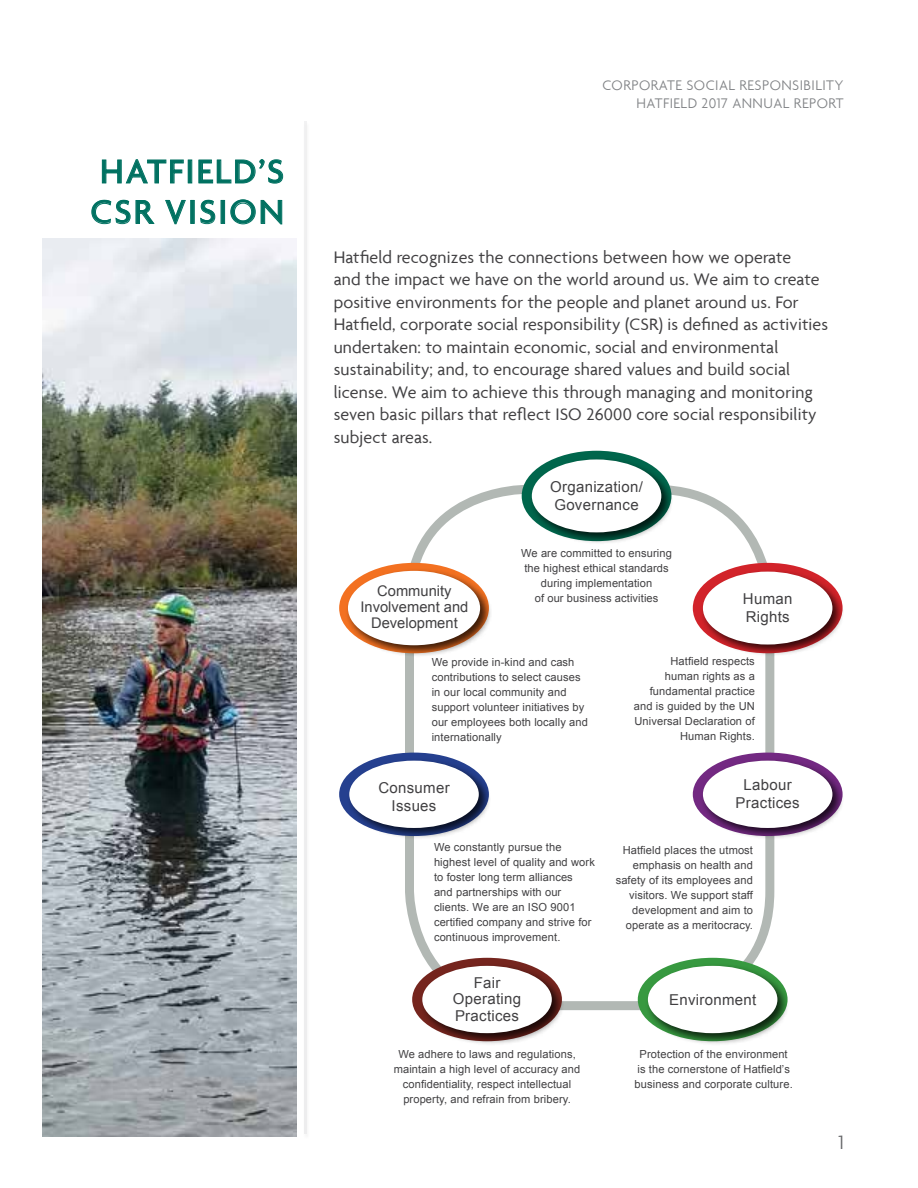
<style>
.page{position:relative;width:918px;height:1188px;background:#fff}
.page>*{position:absolute;margin:0;border:0;box-sizing:border-box;transform-origin:0 0}
.t1{font:500 36px/40.5px "Agenda";letter-spacing:.06em;color:#007161}
.t2{font:300 21px "Agenda";color:#636466}
.t3{font:18px/22.5px "Agenda";letter-spacing:.01em;color:#414042}
.t4{font:15px/18px "Arial";letter-spacing:.02em;color:#414042;text-align:center}
.t5{font:300 15px/18px "Agenda";letter-spacing:.03em;color:#808285;text-align:right}
.t6{font:14.7px/16.2px "Arial";color:#414042;text-align:center}
.t7{font:11.1px/15px "Arial";letter-spacing:.01em;color:#414042;text-align:center}
</style>
<div class="page">
<div style="left:303px;top:121px;width:8px;height:1019px;background:#000;opacity:.06"></div>
<hr style="left:304px;top:122px;width:2px;height:1012px;background:#ededee">
<img style="left:43px;top:238px;width:254px;height:898px">
<div style="left:405px;top:485px;width:369px;height:525px;border:9px solid #b2b8b4;border-radius:115px"></div>
<div style="left:693px;top:563px;width:150px;height:90px;background:#d2232a;border-radius:50%"></div>
<div style="left:700px;top:569px;width:145px;height:88px;background:#000;opacity:.75"></div>
<div style="left:703px;top:572px;width:129px;height:73px;background:#fff;border-radius:50%"></div>
<div style="left:339px;top:563px;width:150px;height:90px;background:#f37121;border-radius:50%"></div>
<div style="left:345px;top:568px;width:147px;height:89px;background:#000;opacity:.75"></div>
<div style="left:348px;top:571px;width:132px;height:74px;background:#fff;border-radius:50%"></div>
<div style="left:339px;top:753px;width:150px;height:83px;background:#25408f;border-radius:50%"></div>
<div style="left:347px;top:758px;width:144px;height:82px;background:#000;opacity:.75"></div>
<div style="left:349px;top:761px;width:130px;height:67px;background:#fff;border-radius:50%"></div>
<div style="left:693px;top:753px;width:150px;height:83px;background:#732982;border-radius:50%"></div>
<div style="left:700px;top:758px;width:145px;height:82px;background:#000;opacity:.75"></div>
<div style="left:703px;top:761px;width:129px;height:67px;background:#fff;border-radius:50%"></div>
<div style="left:638px;top:958px;width:150px;height:83px;background:#379940;border-radius:50%"></div>
<div style="left:645px;top:963px;width:145px;height:82px;background:#000;opacity:.75"></div>
<div style="left:648px;top:966px;width:129px;height:67px;background:#fff;border-radius:50%"></div>
<div style="left:412px;top:958px;width:150px;height:83px;background:#75251e;border-radius:50%"></div>
<div style="left:420px;top:963px;width:144px;height:82px;background:#000;opacity:.75"></div>
<div style="left:422px;top:966px;width:130px;height:67px;background:#fff;border-radius:50%"></div>
<div style="left:522px;top:451px;width:149px;height:90px;background:#00664c;border-radius:50%"></div>
<div style="left:529px;top:456px;width:144px;height:89px;background:#000;opacity:.75"></div>
<div style="left:532px;top:459px;width:129px;height:73px;background:#fff;border-radius:50%"></div>
<svg style="left:102px;top:159px;width:82px;height:25px"></svg>
<div style="left:188px;top:160px;width:4px;height:23px;border:1px solid #007161"></div>
<svg style="left:198px;top:159px;width:85px;height:25px"></svg>
<svg style="left:91px;top:199px;width:64px;height:26px"></svg>
<svg style="left:165px;top:200px;width:21px;height:25px"></svg>
<svg style="left:200px;top:199px;width:16px;height:25px"></svg>
<div style="left:221px;top:200px;width:4px;height:24px;border:1px solid #007161"></div>
<svg style="left:230px;top:199px;width:53px;height:26px"></svg>
<h1 class="t1" style="left:90px;top:150px;width:192px">HATFI ELD’S<br>CSR VISION</h1>
<h3 class="t5" style="left:602px;top:76px;width:243px">CORPORATE SOCIAL RESPONSIBILITY<br>HATFIELD 2017 ANNUAL REPORT</h3>
<p class="t3" style="left:334px;top:245px;width:496px">Hatfield recognizes the connections between how we operate<br>and the impact we have on the world around us. We aim to create positive environments for the people and planet around us. For Hatfield, corporate social responsibility (CSR) is defined as activities undertaken: to maintain economic, social and environmental sustainability; and, to encourage shared values and build social license. We aim to achieve this through managing and monitoring seven basic pillars that reflect ISO 26000 core social responsibility subject areas.</p>
<h3 class="t6" style="left:361px;top:583px;width:109px">Community<br>Involvement and<br>Development</h3>
<h3 class="t4" style="left:550px;top:478px;width:94px;text-align:left">Organization/<br>Governance</h3>
<p class="t7" style="left:521px;top:545px;width:152px">We are committed to ensuring the highest ethical standards during implementation<br>of our business activities</p>
<h3 class="t4" style="left:743px;top:590px;width:51px;text-align:left">Human<br>Rights</h3>
<p class="t7" style="left:432px;top:655px;width:158px;text-align:left">We provide in-kind and cash contributions to select causes in our local community and support volunteer initiatives by our employees both locally and internationally</p>
<p class="t7" style="left:634px;top:654px;width:122px;text-align:right">Hatfield respects human rights as a fundamental practice and is guided by the UN<br>Universal Declaration of<br>Human Rights.</p>
<h3 class="t4" style="left:378px;top:779px;width:73px">Consumer<br>Issues</h3>
<h3 class="t4" style="left:736px;top:776px;width:66px">Labour<br>Practices</h3>
<p class="t7" style="left:434px;top:839px;width:162px;text-align:left">We constantly pursue the highest level of quality and work to foster long term alliances<br>and partnerships with our clients. We are an ISO 9001 certified company and strive for continuous improvement.</p>
<p class="t7" style="left:616px;top:843px;width:139px;text-align:right">Hatfield places the utmost emphasis on health and safety of its employees and visitors. We support staff development and aim to operate as a meritocracy.</p>
<h3 class="t4" style="left:453px;top:974px;width:70px;line-height:16.5px">Fair<br>Operating<br>Practices</h3>
<h3 class="t4" style="left:669px;top:991px;width:89px">Environment</h3>
<p class="t7" style="left:394px;top:1047px;width:188px">We adhere to laws and regulations, maintain a high level of accuracy and confidentiality, respect intellectual property, and refrain from bribery.</p>
<p class="t7" style="left:635px;top:1047px;width:160px">Protection of the environment is the cornerstone of Hatfield’s business and corporate culture.</p>
<h2 class="t2" style="left:838px;top:1130px;width:7px">1</h2>
</div>
